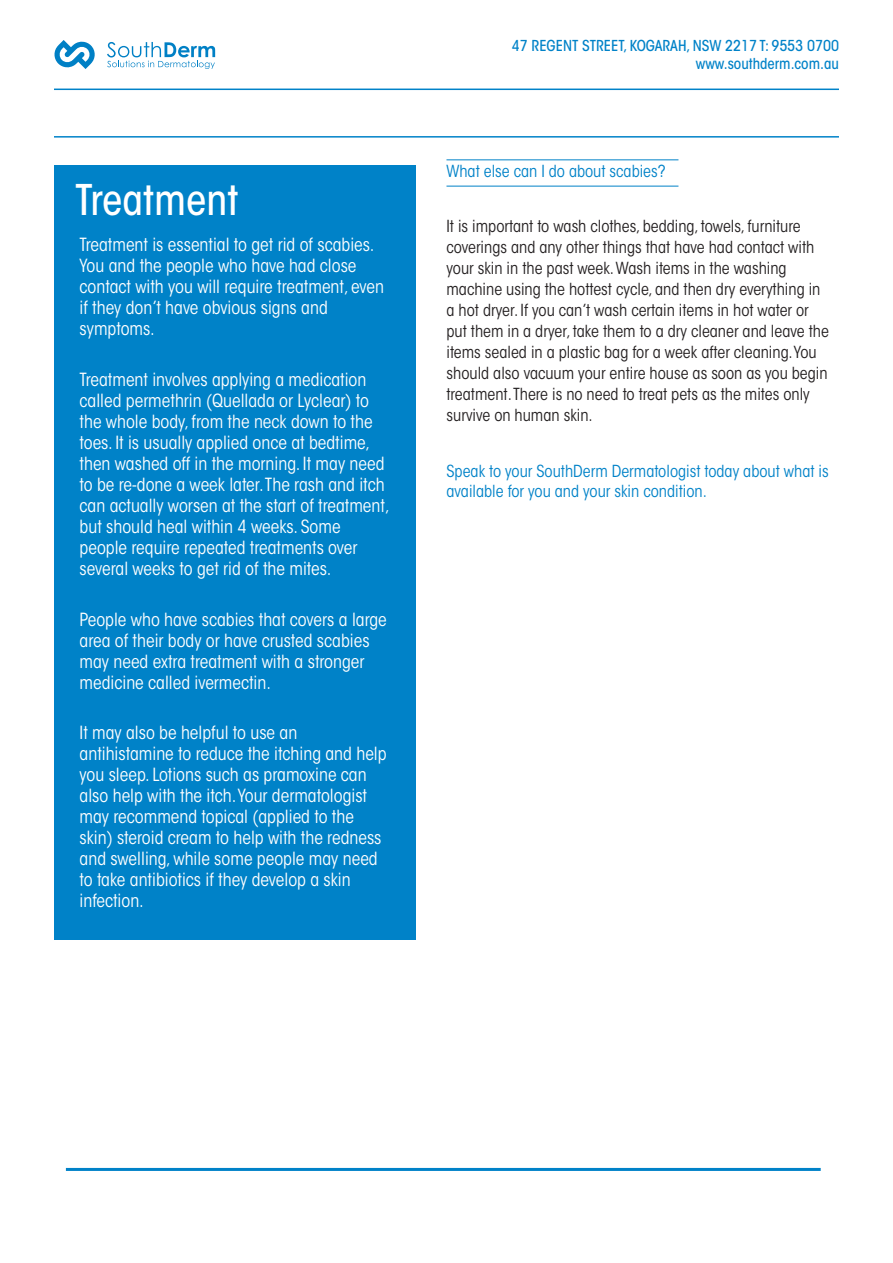
<style>
.page{position:relative;width:893px;height:1263px;background:#fff}
.page>*{position:absolute;margin:0;border:0;box-sizing:border-box;transform-origin:0 0}
.main_header{font:500 condensed 42px "ITC Avant Garde Std";color:#fff}
.body_text{font:condensed 18px/21px "ITC Avant Garde Std";color:#fff}
.t1{font:condensed 16.5px/21px "ITC Avant Garde Std";color:#231f20}
.body_text-2{font:condensed 16.5px/19.8px "ITC Avant Garde Std";color:#0082c8}
.subheader{font:condensed 16.5px "ITC Avant Garde Std";color:#0082c8}
.t2{font:500 condensed 15px/18px "ITC Avant Garde Std";color:#0082c8;text-align:right}
</style>
<div class="page">
<svg style="left:54px;top:40px;width:41px;height:29px"></svg>
<svg style="left:107px;top:42px;width:108px;height:27px"></svg>
<hr style="left:54px;top:89px;width:785px;height:1px;background:#0082c8">
<hr style="left:54px;top:136px;width:785px;height:2px;background:#0082c8">
<div style="left:54px;top:165px;width:361px;height:775px;background:#0082c8"></div>
<hr style="left:446px;top:159px;width:232px;height:1px;background:#0082c8">
<hr style="left:446px;top:186px;width:232px;height:1px;background:#0082c8">
<hr style="left:66px;top:1168px;width:755px;height:3px;background:#0082c8">
<p class="main_header" style="left:75px;top:174px;width:165px">Treatment</p>
<p class="body_text" style="left:80px;top:235px;width:306px">Treatment is essential to get rid of scabies.<br>You and the people who have had close contact with you will require treatment, even if they don’t have obvious signs and symptoms.</p>
<p class="body_text" style="left:80px;top:369px;width:312px">Treatment involves applying a medication called permethrin (Quellada or Lyclear) to the whole body, from the neck down to the toes. It is usually applied once at bedtime, then washed off in the morning. It may need to be re-done a week later. The rash and itch can actually worsen at the start of treatment, but should heal within 4 weeks. Some people require repeated treatments over several weeks to get rid of the mites.</p>
<p class="body_text" style="left:80px;top:609px;width:309px">People who have scabies that covers a large area of their body or have crusted scabies may need extra treatment with a stronger medicine called ivermectin.</p>
<p class="body_text" style="left:80px;top:722px;width:309px">It may also be helpful to use an antihistamine to reduce the itching and help you sleep. Lotions such as pramoxine can also help with the itch. Your dermatologist may recommend topical (applied to the skin) steroid cream to help with the redness and swelling, while some people may need to take antibiotics if they develop a skin infection.</p>
<p class="t2" style="left:512px;top:36px;width:329px">47 REGENT STREET, KOGARAH, NSW 2217 T: 9553 0700 www.southderm.com.au</p>
<p class="subheader" style="left:446px;top:161px;width:221px">What else can I do about scabies?</p>
<p class="t1" style="left:446px;top:216px;width:384px">It is important to wash clothes, bedding, towels, furniture coverings and any other things that have had contact with your skin in the past week. Wash items in the washing machine using the hottest cycle, and then dry everything in a hot dryer. If you can’t wash certain items in hot water or put them in a dryer, take them to a dry cleaner and leave the items sealed in a plastic bag for a week after cleaning. You should also vacuum your entire house as soon as you begin treatment. There is no need to treat pets as the mites only survive on human skin.</p>
<p class="body_text-2" style="left:446px;top:461px;width:384px">Speak to your SouthDerm Dermatologist today about what is available for you and your skin condition.</p>
</div>
